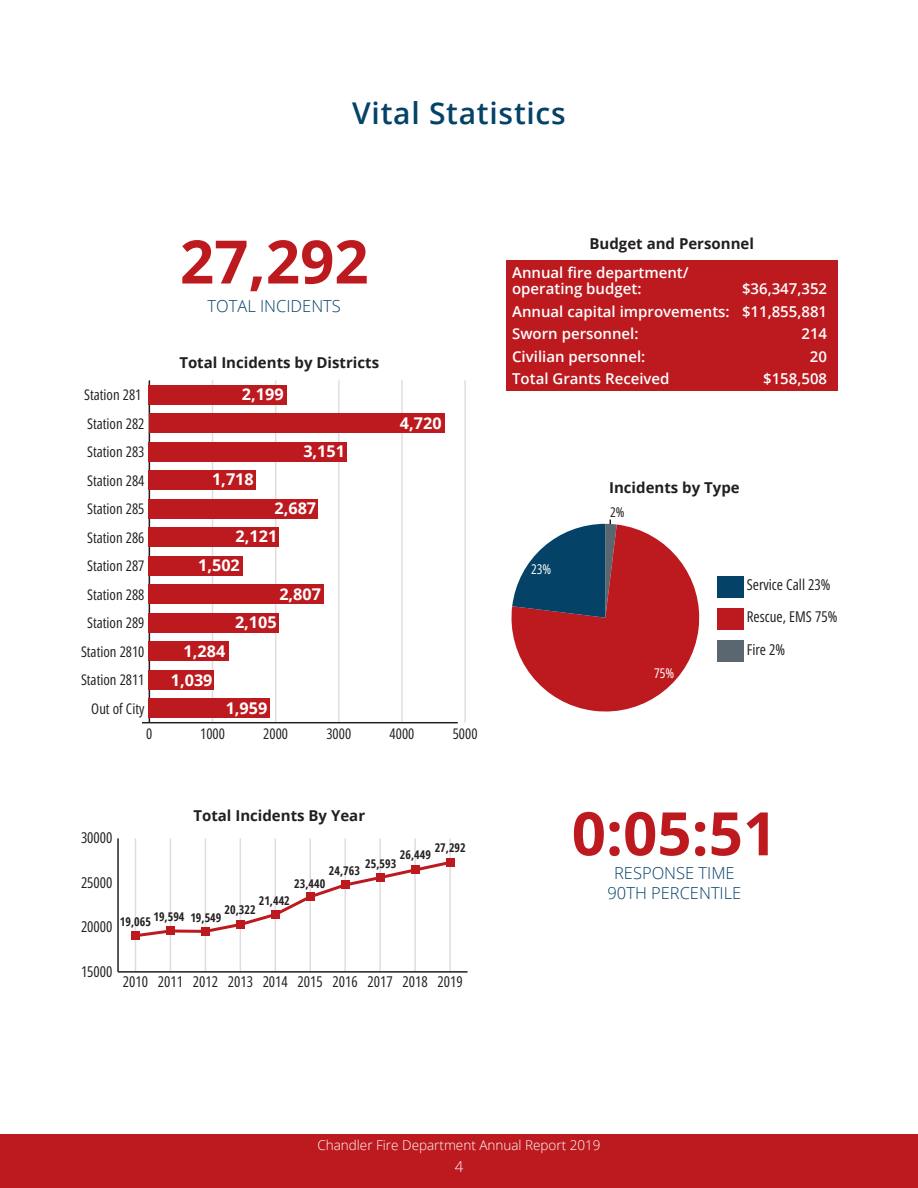
<style>
.page{position:relative;width:918px;height:1188px;background:#fff}
.page>*{position:absolute;margin:0;border:0;box-sizing:border-box;transform-origin:0 0}
.t1{font:700 60px "Open Sans";color:#bd1a1f}
.t2{font:600 30px "Open Sans";letter-spacing:.025em;color:#044267}
.t3{font:300 16.5px/19.5px "Open Sans";color:#044267;text-align:center}
.t4{font:700 16.2px/29.1px "Open Sans";color:#fff}
.t5{font:600 15px/22.5px "Open Sans";color:#fff}
.t6{font:15px/32.1px "Open Sans Hebrew Condensed";color:#231f20}
.t7{font:700 15px "Open Sans";color:#231f20}
.t8{font:300 15px "Open Sans";color:#fff}
.t9{font:14.7px "Open Sans Hebrew Condensed";color:#231f20}
.t10{font:300 13.5px "Open Sans";color:#fff}
.t11{font:13.5px "Open Sans Hebrew Condensed";color:#fff}
.t12{font:13.5px "Open Sans Hebrew Condensed";color:#231f20}
.t13{font:700 12px "Open Sans Condensed";color:#231f20}
</style>
<div class="page">
<div style="left:0;top:1134px;width:918px;height:54px;background:#bd1a1f"></div>
<div style="left:506px;top:260px;width:331px;height:131px;background:#bd1a1f"></div>
<hr style="left:142px;top:722px;width:316px;height:1px;background:#231f20">
<hr style="left:212px;top:380px;width:1px;height:343px;background:#231f20">
<hr style="left:275px;top:380px;width:1px;height:343px;background:#231f20">
<hr style="left:338px;top:380px;width:2px;height:343px;background:#231f20">
<hr style="left:401px;top:380px;width:2px;height:343px;background:#231f20">
<hr style="left:464px;top:380px;width:2px;height:343px;background:#231f20">
<hr style="left:149px;top:380px;width:1px;height:343px;background:#231f20">
<div style="left:149px;top:385px;width:138px;height:20px;background:#bd1a1f"></div>
<div style="left:149px;top:413px;width:296px;height:20px;background:#bd1a1f"></div>
<div style="left:149px;top:442px;width:198px;height:20px;background:#bd1a1f"></div>
<div style="left:149px;top:470px;width:107px;height:20px;background:#bd1a1f"></div>
<div style="left:149px;top:499px;width:169px;height:20px;background:#bd1a1f"></div>
<div style="left:149px;top:527px;width:130px;height:20px;background:#bd1a1f"></div>
<div style="left:149px;top:556px;width:94px;height:20px;background:#bd1a1f"></div>
<div style="left:149px;top:584px;width:175px;height:20px;background:#bd1a1f"></div>
<div style="left:149px;top:613px;width:130px;height:20px;background:#bd1a1f"></div>
<div style="left:149px;top:641px;width:80px;height:20px;background:#bd1a1f"></div>
<div style="left:149px;top:670px;width:65px;height:20px;background:#bd1a1f"></div>
<div style="left:149px;top:698px;width:121px;height:20px;background:#bd1a1f"></div>
<hr style="left:118px;top:971px;width:350px;height:2px;background:#231f20">
<hr style="left:135px;top:838px;width:1px;height:134px;background:#231f20">
<hr style="left:170px;top:838px;width:1px;height:134px;background:#231f20">
<hr style="left:205px;top:838px;width:1px;height:134px;background:#231f20">
<hr style="left:240px;top:838px;width:1px;height:134px;background:#231f20">
<hr style="left:275px;top:838px;width:1px;height:134px;background:#231f20">
<hr style="left:310px;top:838px;width:1px;height:134px;background:#231f20">
<hr style="left:344px;top:838px;width:2px;height:134px;background:#231f20">
<hr style="left:379px;top:838px;width:2px;height:134px;background:#231f20">
<hr style="left:414px;top:838px;width:2px;height:134px;background:#231f20">
<hr style="left:449px;top:838px;width:2px;height:134px;background:#231f20">
<hr style="left:117px;top:838px;width:2px;height:134px;background:#231f20">
<svg style="left:132px;top:928px;width:39px;height:11px"></svg>
<svg style="left:175px;top:929px;width:26px;height:4px"></svg>
<svg style="left:204px;top:859px;width:247px;height:76px"></svg>
<div style="left:131px;top:932px;width:9px;height:8px;background:#bd1a1f"></div>
<div style="left:166px;top:927px;width:9px;height:8px;background:#bd1a1f"></div>
<div style="left:201px;top:927px;width:8px;height:8px;background:#bd1a1f"></div>
<div style="left:236px;top:920px;width:8px;height:9px;background:#bd1a1f"></div>
<div style="left:271px;top:911px;width:8px;height:8px;background:#bd1a1f"></div>
<div style="left:306px;top:893px;width:8px;height:8px;background:#bd1a1f"></div>
<div style="left:341px;top:881px;width:8px;height:8px;background:#bd1a1f"></div>
<div style="left:376px;top:874px;width:8px;height:8px;background:#bd1a1f"></div>
<div style="left:411px;top:866px;width:8px;height:8px;background:#bd1a1f"></div>
<div style="left:446px;top:858px;width:8px;height:9px;background:#bd1a1f"></div>
<div style="left:717px;top:640px;width:26px;height:22px;background:#5a6670"></div>
<div style="left:717px;top:608px;width:26px;height:21px;background:#bd1a1f"></div>
<div style="left:717px;top:576px;width:26px;height:21px;background:#044267"></div>
<svg style="left:512px;top:520px;width:188px;height:192px"></svg>
<h2 class="t2" style="left:352px;top:93px;width:215px">Vital Statistics</h2>
<h1 class="t1" style="left:180px;top:219px;width:190px">27,292</h1>
<p class="t3" style="left:208px;top:296px;width:135px">TOTAL INCIDENTS</p>
<p class="t7" style="left:179px;top:352px;width:201px">Total Incidents by Districts</p>
<p class="t9" style="left:84px;top:387px;width:59px">Station 281</p>
<p class="t4" style="left:242px;top:379px;width:43px">2,199</p>
<p class="t9" style="left:87px;top:415px;width:59px">Station 282</p>
<p class="t4" style="left:400px;top:408px;width:43px">4,720</p>
<p class="t9" style="left:87px;top:444px;width:59px">Station 283</p>
<p class="t4" style="left:303px;top:436px;width:43px">3,151</p>
<p class="t9" style="left:87px;top:472px;width:59px">Station 284</p>
<p class="t4" style="left:212px;top:464px;width:43px">1,718</p>
<p class="t9" style="left:87px;top:501px;width:59px">Station 285</p>
<p class="t4" style="left:275px;top:493px;width:43px">2,687</p>
<p class="t9" style="left:87px;top:529px;width:59px">Station 286</p>
<p class="t9" style="left:87px;top:558px;width:59px">Station 287</p>
<p class="t4" style="left:236px;top:521px;width:43px">2,121</p>
<p class="t4" style="left:198px;top:550px;width:43px">1,502</p>
<p class="t9" style="left:87px;top:586px;width:59px">Station 288</p>
<p class="t4" style="left:279px;top:579px;width:43px">2,807</p>
<p class="t9" style="left:87px;top:615px;width:59px">Station 289</p>
<p class="t4" style="left:235px;top:607px;width:43px">2,105</p>
<p class="t9" style="left:81px;top:643px;width:65px">Station 2810</p>
<p class="t9" style="left:81px;top:672px;width:65px">Station 2811</p>
<p class="t4" style="left:171px;top:636px;width:56px;text-indent:13px">1,284<br>1,039</p>
<p class="t9" style="left:91px;top:700px;width:55px">Out of City</p>
<p class="t4" style="left:226px;top:693px;width:43px">1,959</p>
<p class="t9" style="left:146px;top:725px;width:8px">0</p>
<p class="t9" style="left:200px;top:725px;width:26px">1000</p>
<p class="t9" style="left:263px;top:725px;width:26px">2000</p>
<p class="t9" style="left:326px;top:725px;width:26px">3000</p>
<p class="t9" style="left:390px;top:725px;width:26px">4000</p>
<p class="t9" style="left:453px;top:725px;width:26px">5000</p>
<p class="t6" style="left:81px;top:822px;width:33px">30000</p>
<p class="t6" style="left:81px;top:867px;width:33px">25000</p>
<p class="t6" style="left:81px;top:911px;width:33px">20000</p>
<p class="t7" style="left:193px;top:805px;width:173px">Total Incidents By Year</p>
<p class="t13" style="left:435px;top:839px;width:33px">27,292</p>
<p class="t13" style="left:400px;top:846px;width:33px">26,449</p>
<p class="t13" style="left:365px;top:855px;width:33px">25,593</p>
<p class="t13" style="left:329px;top:862px;width:33px">24,763</p>
<p class="t13" style="left:294px;top:875px;width:33px">23,440</p>
<p class="t13" style="left:259px;top:892px;width:33px">21,442</p>
<p class="t13" style="left:225px;top:901px;width:33px">20,322</p>
<p class="t13" style="left:120px;top:909px;width:103px">19,065 19,594 19,549</p>
<p class="t6" style="left:81px;top:956px;width:33px">15000</p>
<p class="t6" style="left:123px;top:966px;width:341px">2010 2011 2012 2013 2014 2015 2016 2017 2018 2019</p>
<p class="t7" style="left:590px;top:233px;width:166px">Budget and Personnel</p>
<p class="t5" style="left:512px;top:264px;width:178px;line-height:16.5px">Annual fire department/ operating budget:</p>
<p class="t5" style="left:512px;top:277px;width:317px;text-align:justify;text-indent:230px">$36,347,352<br>Annual capital improvements: $11,855,881<br>Sworn personnel:</p>
<p class="t5" style="left:801px;top:322px;width:27px">214</p>
<p class="t5" style="left:512px;top:345px;width:135px">Civilian personnel:</p>
<p class="t5" style="left:810px;top:345px;width:19px">20</p>
<p class="t5" style="left:512px;top:367px;width:159px">Total Grants Received</p>
<p class="t5" style="left:763px;top:367px;width:65px">$158,508</p>
<p class="t7" style="left:609px;top:477px;width:132px">Incidents by Type</p>
<p class="t11" style="left:531px;top:561px;width:22px">23%</p>
<p class="t12" style="left:610px;top:504px;width:16px">2%</p>
<p class="t11" style="left:654px;top:665px;width:22px">75%</p>
<p class="t6" style="left:747px;top:569px;width:92px">Service Call 23%<br>Rescue, EMS 75%<br>Fire 2%</p>
<h1 class="t1" style="left:572px;top:791px;width:207px">0:05:51</h1>
<p class="t3" style="left:608px;top:863px;width:135px">RESPONSE TIME<br>90TH PERCENTILE</p>
<p class="t10" style="left:317px;top:1136px;width:285px">Chandler Fire Department Annual Report 2019</p>
<p class="t8" style="left:455px;top:1157px;width:10px">4</p>
</div>
